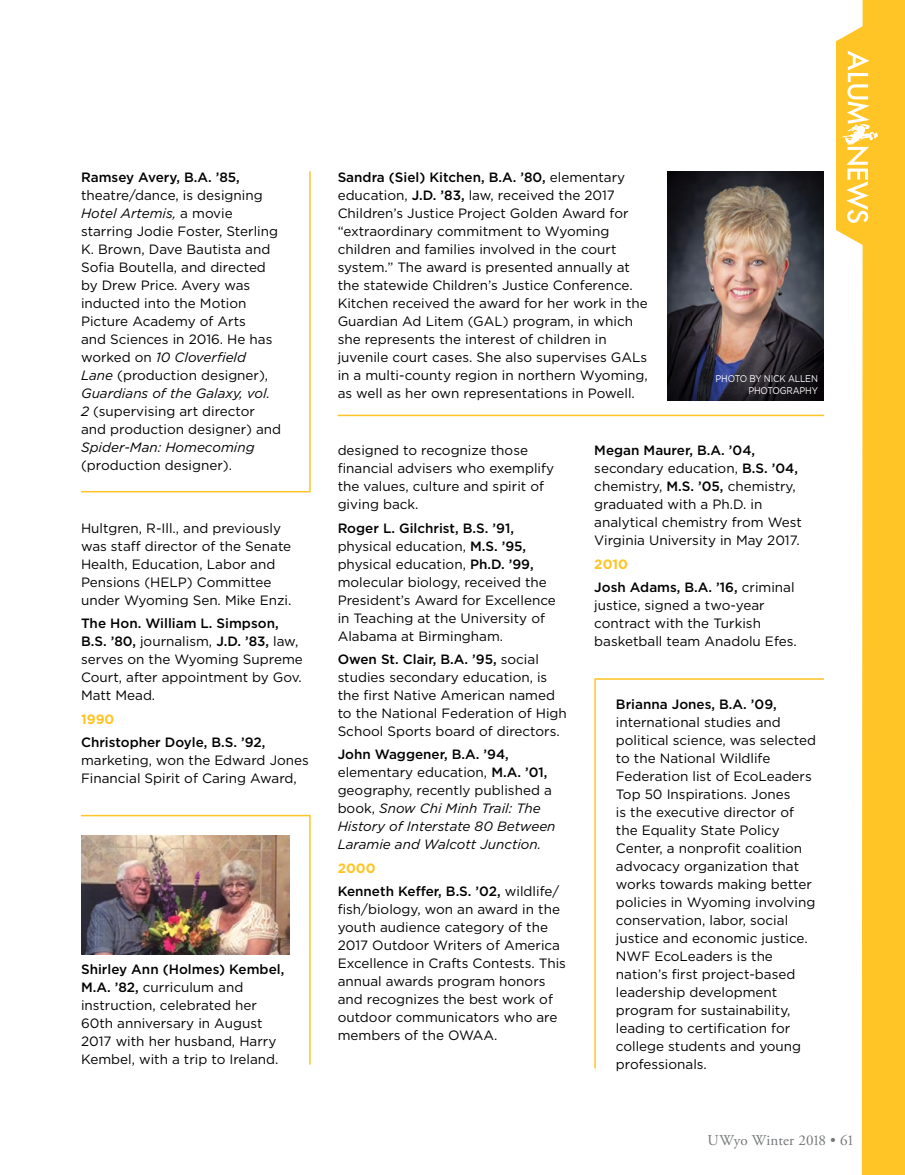
<style>
.page{position:relative;width:905px;height:1175px;background:#fff}
.page>*{position:absolute;margin:0;border:0;box-sizing:border-box;transform-origin:0 0}
.t1{font:15px "Adobe Garamond Pro";letter-spacing:.005em;color:#757779}
.t2{font:13.5px/18px "Gotham";color:#000}
.t3{font:italic 13.5px/18px "Gotham";color:#000}
.t4{font:500 13.5px "Gotham";color:#000}
.t5{font:700 13.5px "Gotham";color:#ffc425}
.t6{font:9.75px/12px "Gotham";letter-spacing:-.02em;color:#fff;text-align:right;scale:.9 1}
.s1{font-style:italic}
.s2{font-weight:500}
.s3{font-weight:500;font-style:normal}
.s4{font-style:normal}
</style>
<div class="page">
<hr style="left:338px;top:414px;width:486px;height:2px;background:#ffc425">
<img style="left:667px;top:171px;width:157px;height:229px">
<svg style="left:836px;top:0;width:68px;height:1174px;fill:#ffc425"></svg>
<svg style="left:842px;top:51px;width:36px;height:172px"></svg>
<svg style="left:81px;top:171px;width:230px;height:322px"></svg>
<svg style="left:81px;top:814px;width:230px;height:251px"></svg>
<img style="left:81px;top:835px;width:208px;height:119px">
<svg style="left:594px;top:678px;width:230px;height:391px"></svg>
<p class="t4" style="left:81px;top:168px;width:160px">Ramsey Avery, B.A. ’85,</p>
<p class="t2" style="left:81px;top:186px;width:198px">theatre/dance, is designing<br><span class="s1">Hotel Artemis,</span> a movie starring Jodie Foster, Sterling</p>
<p class="t2" style="left:81px;top:240px;width:202px">K. Brown, Dave Bautista and<br>Sofa Boutella, and directed by Drew Price. Avery was inducted into the Motion<br>Picture Academy of Arts<br>and Sciences in 2016. He has worked on <span class="s1">10 Cloverfeld<br>Lane</span> (production designer),<br><span class="s1">Guardians of the Galaxy, vol.<br>2</span> (supervising art director and production designer) and</p>
<p class="t3" style="left:81px;top:438px;width:175px">Spider-Man: Homecoming</p>
<p class="t2" style="left:81px;top:456px;width:152px">(production designer).</p>
<p class="t2" style="left:81px;top:519px;width:212px">Hultgren, R-Ill., and previously was staf director of the Senate<br>Health, Education, Labor and<br>Pensions (HELP) Committee under Wyoming Sen. Mike Enzi.</p>
<p class="t4" style="left:81px;top:615px;width:199px">The Hon. William L. Simpson,</p>
<p class="t2" style="left:81px;top:632px;width:223px"><span class="s2">B.S. ’80,</span> journalism, <span class="s2">J.D. ’83,</span> law, serves on the Wyoming Supreme<br>Court, after appointment by Gov.<br>Matt Mead.</p>
<p class="t5" style="left:81px;top:710px;width:35px">1990</p>
<p class="t4" style="left:81px;top:733px;width:186px">Christopher Doyle, B.S. ’92,</p>
<p class="t2" style="left:81px;top:751px;width:229px">marketing, won the Edward Jones<br>Financial Spirit of Caring Award,</p>
<p class="t2" style="left:81px;top:960px;width:205px"><span class="s2">Shirley Ann (Holmes) Kembel,<br>M.A. ’82,</span> curriculum and instruction, celebrated her<br>60th anniversary in August<br>2017 with her husband, Harry<br>Kembel, with a trip to Ireland.</p>
<p class="t2" style="left:338px;top:168px;width:312px"><span class="s2">Sandra (Siel) Kitchen, B.A. ’80,</span> elementary education, <span class="s2">J.D. ’83,</span> law, received the 2017<br>Children’s Justice Project Golden Award for “extraordinary commitment to Wyoming children and families involved in the court system.” The award is presented annually at the statewide Children’s Justice Conference.<br>Kitchen received the award for her work in the Guardian Ad Litem (GAL) program, in which she represents the interest of children in juvenile court cases. She also supervises GALs in a multi-county region in northern Wyoming, as well as her own representations in Powell.</p>
<p class="t6" style="left:715px;top:372px;width:115px">PHOTO BY NICK ALLEN<br>PHOTOGRAPHY</p>
<p class="t2" style="left:338px;top:441px;width:218px">designed to recognize those fnancial advisers who exemplify the values, culture and spirit of giving back.</p>
<p class="t2" style="left:338px;top:518px;width:220px"><span class="s2">Roger L. Gilchrist, B.S. ’91, </span>physical education, <span class="s2">M.S. ’95, </span>physical education, <span class="s2">Ph.D. ’99, </span>molecular biology, received the<br>President’s Award for Excellence in Teaching at the University of<br>Alabama at Birmingham.</p>
<p class="t2" style="left:338px;top:650px;width:231px"><span class="s2">Owen St. Clair, B.A. ’95,</span> social studies secondary education, is the frst Native American named to the National Federation of High<br>School Sports board of directors.</p>
<p class="t3" style="left:338px;top:745px;width:219px"><span class="s3">John Waggener, B.A. ’94, </span><span class="s4">elementary education,</span> <span class="s3">M.A. ’01, </span><span class="s4">geography, recently published a book,</span> Snow Chi Minh Trail: The<br>History of Interstate 80 Between<br>Laramie and Walcott Junction.</p>
<p class="t5" style="left:338px;top:859px;width:39px">2000</p>
<p class="t2" style="left:338px;top:882px;width:230px"><span class="s2">Kenneth Kefer, B.S. ’02,</span> wildlife/ fsh/biology, won an award in the youth audience category of the<br>2017 Outdoor Writers of America<br>Excellence in Crafts Contests. This annual awards program honors and recognizes the best work of outdoor communicators who are members of the OWAA.</p>
<p class="t2" style="left:594px;top:441px;width:209px"><span class="s2">Megan Maurer, B.A. ’04, </span>secondary education, <span class="s2">B.S. ’04, </span>chemistry, <span class="s2">M.S. ’05,</span> chemistry, graduated with a Ph.D. in analytical chemistry from West<br>Virginia University in May 2017.</p>
<p class="t5" style="left:594px;top:555px;width:35px">2010</p>
<p class="t2" style="left:594px;top:578px;width:204px"><span class="s2">Josh Adams, B.A. ’16,</span> criminal justice, signed a two-year contract with the Turkish basketball team Anadolu Efes.</p>
<p class="t4" style="left:616px;top:695px;width:162px">Brianna Jones, B.A. ’09,</p>
<p class="t2" style="left:616px;top:712px;width:202px">international studies and political science, was selected to the National Wildlife<br>Federation list of EcoLeaders<br>Top 50 Inspirations. Jones<br>is the executive director of the Equality State Policy<br>Center, a nonproft coalition advocacy organization that works towards making better policies in Wyoming involving conservation, labor, social justice and economic justice.<br>NWF EcoLeaders is the nation’s frst project-based leadership development program for sustainability, leading to certifcation for college students and young professionals.</p>
<p class="t1" style="left:707px;top:1131px;width:148px">UWyo Winter 2018 • 61</p>
</div>
